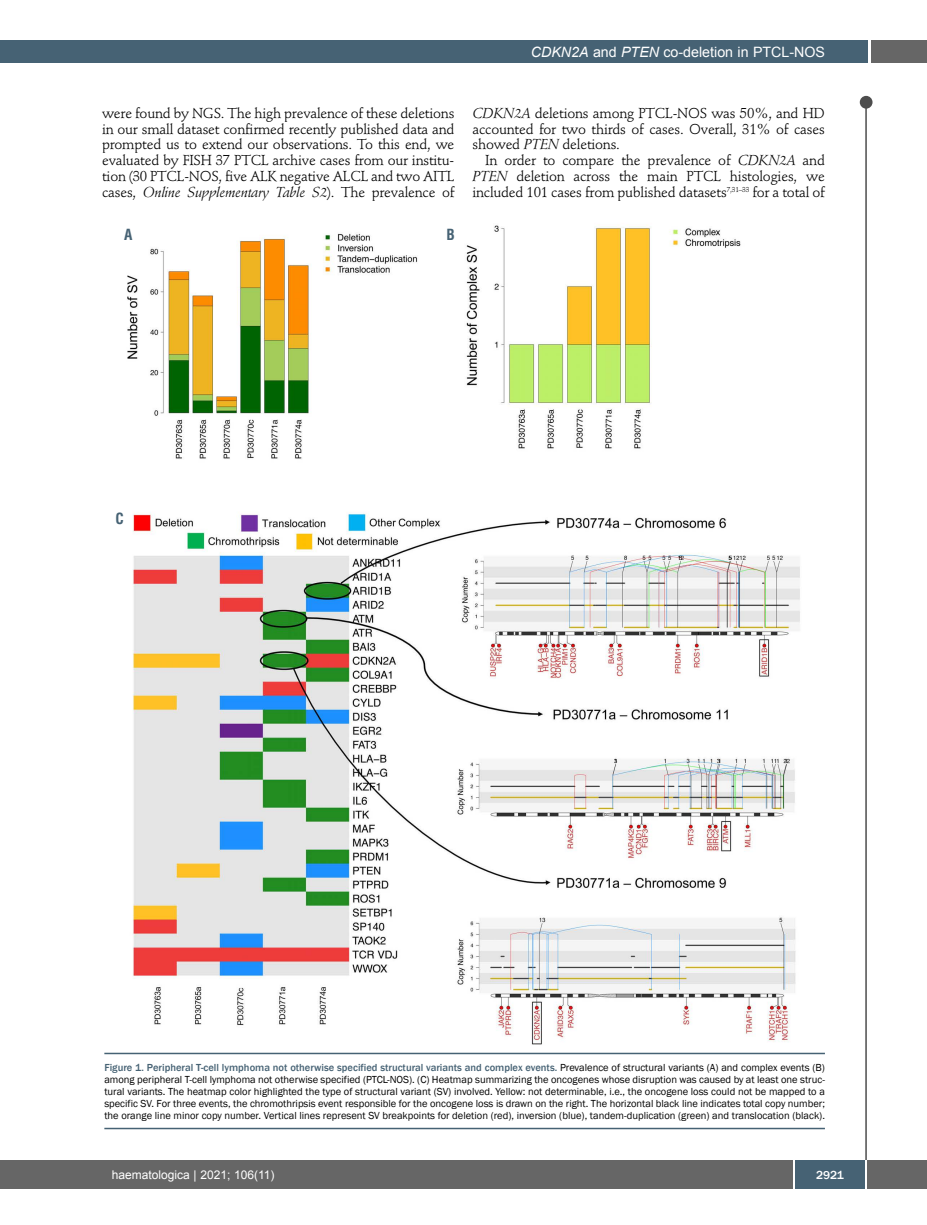
<style>
.page{position:relative;width:927px;height:1225px;background:#fff}
.page>*{position:absolute;margin:0;border:0;box-sizing:border-box;transform-origin:0 0}
.t1{font:700 condensed 15px "Helvetica";color:#466274}
.t2{font:14.25px/15.9px "Stempel Schneidler";letter-spacing:-.015em;color:#000;text-align:justify}
.t3{font:14.25px "Arial";color:#fff}
.t4{font:12px "Arial";color:#fff}
.t5{font:500 12px "Franklin Gothic";color:#fff}
.t6{font:10.5px/12px "Franklin Gothic";color:#000;text-align:justify}
.s1{font-style:italic}
.s2{font-weight:500;color:#466274}
</style>
<div class="page">
<div style="left:860px;top:96px;width:12px;height:13px;background:#4d4d4d;border-radius:50%"></div>
<hr style="left:865px;top:98px;width:2px;height:1062px;background:#4d4d4d">
<div style="left:871px;top:40px;width:56px;height:22px;background:#666"></div>
<div style="left:18px;top:40px;width:849px;height:22px;background:#466274"></div>
<div style="left:17px;top:1160px;width:910px;height:28px;background:#666"></div>
<div style="left:795px;top:1160px;width:70px;height:28px;background:#466274"></div>
<hr style="left:793px;top:1160px;width:2px;height:28px;background:#fff">
<hr style="left:865px;top:1160px;width:2px;height:28px;background:#fff">
<div style="left:0;top:40px;width:19px;height:22px;background:#466274"></div>
<div style="left:0;top:1160px;width:18px;height:28px;background:#666"></div>
<img style="left:127px;top:225px;width:673px;height:820px">
<hr style="left:104px;top:1052px;width:721px;height:2px;background:#466274">
<hr style="left:104px;top:1127px;width:721px;height:2px;background:#466274">
<h2 class="t3" style="left:531px;top:44px;width:296px"><span class="s1">CDKN2A</span> and <span class="s1">PTEN</span> co-deletion in PTCL-NOS</h2>
<p class="t2" style="left:102px;top:106px;width:354px">were found by NGS. The high prevalence of these deletions in our small dataset confirmed recently published data and prompted us to extend our observations. To this end, we evaluated by FISH 37 PTCL archive cases from our institu&shy;tion (30 PTCL-NOS, five ALK negative ALCL and two AITL cases, <span class="s1">Online Supplementary Table S2</span>). The prevalence of</p>
<h2 class="t2" style="left:472px;top:106px;width:354px"><span class="s1">CDKN2A</span> deletions among PTCL-NOS was 50%, and HD accounted for two thirds of cases. Overall, 31% of cases showed <span class="s1">PTEN</span> deletions.</h2>
<h2 class="t2" style="left:472px;top:154px;width:354px;text-indent:13px">In order to compare the prevalence of <span class="s1">CDKN2A</span> and <span class="s1">PTEN</span> deletion across the main PTCL histologies, we included 101 cases from published datasets<sup>7,31–33</sup> for a total of</h2>
<h1 class="t1" style="left:124px;top:229px;width:10px">A</h1>
<h1 class="t1" style="left:446px;top:229px;width:10px">B</h1>
<h1 class="t1" style="left:116px;top:513px;width:10px">C</h1>
<p class="t6" style="left:104px;top:1061px;width:722px"><span class="s2">Figure 1. Peripheral T-cell lymphoma not otherwise specified structural variants and complex events.</span> Prevalence of structural variants (A) and complex events (B) among peripheral T-cell lymphoma not otherwise specified (PTCL-NOS). (C) Heatmap summarizing the oncogenes whose disruption was caused by at least one struc&shy;tural variants. The heatmap color highlighted the type of structural variant (SV) involved. Yellow: not determinable, i.e., the oncogene loss could not be mapped to a specific SV. For three events, the chromothripsis event responsible for the oncogene loss is drawn on the right. The horizontal black line indicates total copy number; the orange line minor copy number. Vertical lines represent SV breakpoints for deletion (red), inversion (blue), tandem-duplication (green) and translocation (black).</p>
<p class="t4" style="left:112px;top:1168px;width:164px">haematologica | 2021; 106(11)</p>
<p class="t5" style="left:816px;top:1167px;width:29px">2921</p>
</div>
